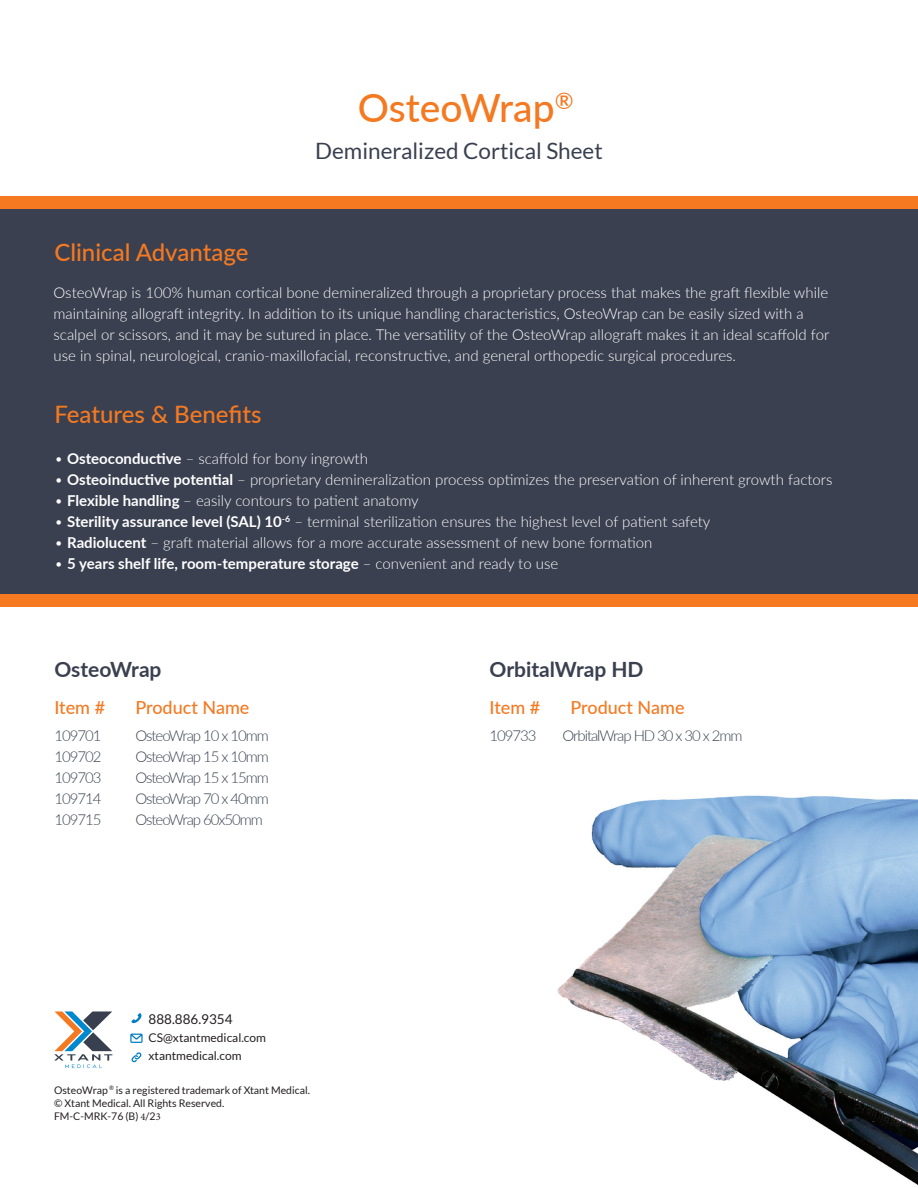
<style>
.page{position:relative;width:918px;height:1188px;background:#fff}
.page>*{position:absolute;margin:0;border:0;box-sizing:border-box;transform-origin:0 0}
.Lato_Med__26_pt{font:500 39px "Lato";letter-spacing:-.005em;color:#f47921}
.Lato_Medium_16_pt_He{font:500 24px "Lato";color:#f47921}
.t1{font:22.5px "Lato";color:#3a4050}
.Lato_Med__12_pt__Sub{font:700 21px "Lato";color:#3a4050}
.Lato_Med__12_pt__Sub-2{font:500 18px "Lato";color:#f47921}
.Lato_Light_10_pt_Bod{font:300 15px/21px "Lato";color:#fff}
.Lato_Light_10_pt_Bod-2{font:300 15px "Lato";letter-spacing:-.07em;color:#3a4050}
.Lato_Light_10_pt_Bod-3{font:700 15px "Lato";color:#fff}
.t2{font:13.5px "Lato";color:#231f20}
.t3{font:12px "Lato";color:#231f20}
.t4{font:10.5px/13px "Lato";color:#231f20}
.s1{font-weight:700}
.s2{font-weight:300}
.s3{font-family:"Minion Pro"}
</style>
<div class="page">
<div style="left:0;top:207px;width:918px;height:387px;background:#3a4050"></div>
<div style="left:0;top:196px;width:918px;height:12px;background:#f47921"></div>
<div style="left:0;top:594px;width:918px;height:12px;background:#f47921"></div>
<svg style="left:131px;top:1013px;width:11px;height:10px"></svg>
<svg style="left:130px;top:1034px;width:13px;height:9px"></svg>
<svg style="left:131px;top:1052px;width:11px;height:10px"></svg>
<svg style="left:54px;top:1011px;width:58px;height:57px"></svg>
<img style="left:557px;top:795px;width:361px;height:390px">
<p class="Lato_Med__26_pt" style="left:358px;top:80px;width:217px">OsteoWrap<sup>®</sup></p>
<p class="t1" style="left:315px;top:138px;width:289px">Demineralized Cortical Sheet</p>
<p class="Lato_Medium_16_pt_He" style="left:54px;top:235px;width:196px">Clinical Advantage</p>
<p class="Lato_Light_10_pt_Bod" style="left:54px;top:282px;width:777px">OsteoWrap is 100% human cortical bone demineralized through a proprietary process that makes the graft flexible while maintaining allograft integrity. In addition to its unique handling characteristics, OsteoWrap can be easily sized with a scalpel or scissors, and it may be sutured in place. The versatility of the OsteoWrap allograft makes it an ideal scaffold for use in spinal, neurological, cranio-maxillofacial, reconstructive, and general orthopedic surgical procedures.</p>
<p class="Lato_Medium_16_pt_He" style="left:54px;top:397px;width:209px">Features &amp; Benefits</p>
<p class="Lato_Light_10_pt_Bod" style="left:54px;top:447px;width:315px">• <span class="s1">Osteoconductive</span> – scaffold for bony ingrowth</p>
<p class="Lato_Light_10_pt_Bod" style="left:54px;top:468px;width:780px">• <span class="s1">Osteoinductive potential</span> – proprietary demineralization process optimizes the preservation of inherent growth factors</p>
<p class="Lato_Light_10_pt_Bod" style="left:54px;top:489px;width:366px">• <span class="s1">Flexible handling</span> – easily contours to patient anatomy</p>
<p class="Lato_Light_10_pt_Bod" style="left:54px;top:510px;width:658px">• <span class="s1">Sterility assurance level (SAL) 10</span><sup>-6</sup> – terminal sterilization ensures the highest level of patient safety</p>
<p class="Lato_Light_10_pt_Bod" style="left:54px;top:531px;width:600px">• <span class="s1">Radiolucent</span> – graft material allows for a more accurate assessment of new bone formation</p>
<p class="Lato_Light_10_pt_Bod-3" style="left:54px;top:552px;width:505px"><span class="s2">•</span> 5 years shelf life, room-temperature storage <span class="s2">– convenient and ready to use</span></p>
<p class="Lato_Med__12_pt__Sub" style="left:54px;top:654px;width:109px">OsteoWrap</p>
<p class="Lato_Med__12_pt__Sub" style="left:490px;top:654px;width:156px">OrbitalWrap HD</p>
<p class="Lato_Med__12_pt__Sub-2" style="left:490px;top:695px;width:52px">Item #</p>
<p class="Lato_Med__12_pt__Sub-2" style="left:571px;top:695px;width:115px">Product Name</p>
<p class="Lato_Med__12_pt__Sub-2" style="left:54px;top:695px;width:52px">Item #</p>
<p class="Lato_Med__12_pt__Sub-2" style="left:135px;top:695px;width:115px">Product Name</p>
<p class="Lato_Light_10_pt_Bod-2" style="left:54px;top:725px;width:48px">109701</p>
<p class="Lato_Light_10_pt_Bod-2" style="left:136px;top:725px;width:135px">OsteoWrap 10 x 10mm</p>
<p class="Lato_Light_10_pt_Bod-2" style="left:54px;top:746px;width:48px">109702</p>
<p class="Lato_Light_10_pt_Bod-2" style="left:136px;top:746px;width:135px">OsteoWrap 15 x 10mm</p>
<p class="Lato_Light_10_pt_Bod-2" style="left:54px;top:767px;width:48px">109703</p>
<p class="Lato_Light_10_pt_Bod-2" style="left:136px;top:767px;width:135px">OsteoWrap 15 x 15mm</p>
<p class="Lato_Light_10_pt_Bod-2" style="left:54px;top:788px;width:48px">109714</p>
<p class="Lato_Light_10_pt_Bod-2" style="left:136px;top:788px;width:135px">OsteoWrap 70 x 40mm</p>
<p class="Lato_Light_10_pt_Bod-2" style="left:54px;top:809px;width:48px">109715</p>
<p class="Lato_Light_10_pt_Bod-2" style="left:136px;top:809px;width:129px">OsteoWrap 60x50mm</p>
<p class="t2" style="left:149px;top:1012px;width:86px">888.886.9354</p>
<p class="t3" style="left:149px;top:1031px;width:119px">CS@xtantmedical.com</p>
<p class="t3" style="left:149px;top:1049px;width:95px">xtantmedical.com</p>
<p class="t4" style="left:54px;top:1083px;width:257px">OsteoWrap <sup>®</sup> is a registered trademark of Xtant Medical. © Xtant Medical. All Rights Reserved.<br>FM-C-MRK-76 (B) <span class="s3">4</span>/2<span class="s3">3</span></p>
<p class="Lato_Light_10_pt_Bod-2" style="left:490px;top:725px;width:48px">109733</p>
<p class="Lato_Light_10_pt_Bod-2" style="left:563px;top:725px;width:182px">OrbitalWrap HD 30 x 30 x 2mm</p>
</div>
